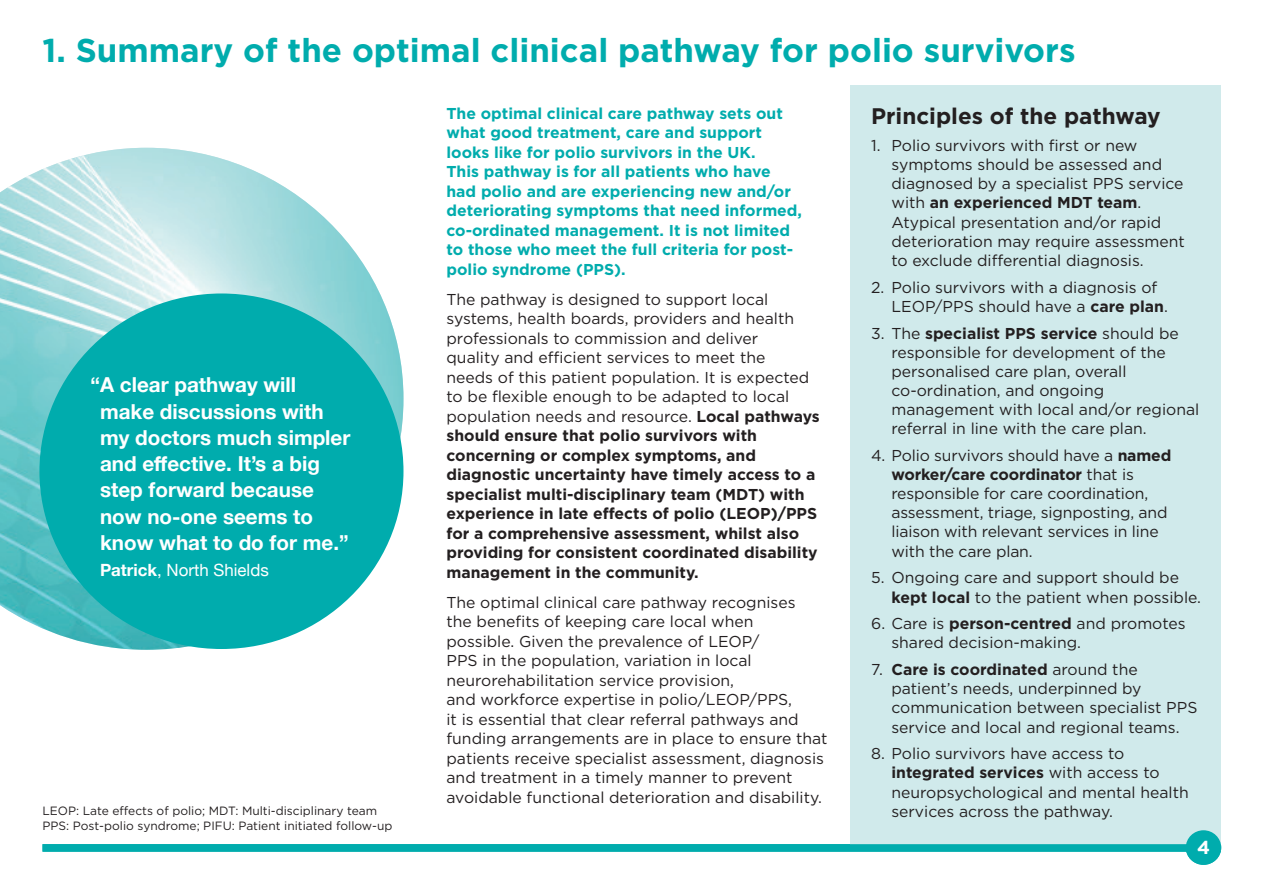
<style>
.page{position:relative;width:1263px;height:893px;background:#fff}
.page>*{position:absolute;margin:0;border:0;box-sizing:border-box;transform-origin:0 0}
.t1{font:700 33px "Gotham";color:#00acad}
.t2{font:700 22.5px "Gotham";color:#231f20}
.t3{font:700 20.7px/26.2px "Helvetica Neue";color:#fff}
.t4{font:700 18.75px "Gotham";color:#fff}
.t5{font:16.8px "Helvetica Neue";color:#fff}
.t6{font:15.75px/19.2px "Gotham";color:#231f20}
.t7{font:700 15.75px/19.5px "Gotham";color:#231f20}
.t8{font:700 15.75px/19.5px "Gotham";color:#00acad}
.t9{font:12px "Gotham";color:#231f20}
.s1{font-weight:700}
.s2{font-weight:400}
</style>
<div class="page">
<div style="left:850px;top:85px;width:371px;height:765px;background:#d0eaeb"></div>
<div style="left:1186px;top:830px;width:35px;height:35px;background:#00acad;border-radius:50%"></div>
<div style="left:43px;top:844px;width:1177px;height:8px;background:#00acad"></div>
<img style="left:0;top:148px;width:403px;height:502px">
<div style="left:39px;top:293px;width:364px;height:356px;background:#00acad;border-radius:50%"></div>
<p class="t1" style="left:43px;top:28px;width:1034px">1. Summary of the optimal clinical pathway for polio survivors</p>
<p class="t3" style="left:100px;top:372px;width:252px;text-indent:-10px">“A clear pathway will make discussions with my doctors much simpler and effective. It’s a big step forward because now no-one seems to know what to do for me.”</p>
<p class="t5" style="left:100px;top:558px;width:170px"><span class="s1">Patrick</span>, North Shields</p>
<p class="t9" style="left:43px;top:803px;width:336px">LEOP: Late effects of polio; MDT: Multi-disciplinary team</p>
<p class="t9" style="left:43px;top:818px;width:351px">PPS: Post-polio syndrome; PIFU: Patient initiated follow-up</p>
<p class="t8" style="left:446px;top:103px;width:357px">The optimal clinical care pathway sets out what good treatment, care and support looks like for polio survivors in the UK.<br>This pathway is for all patients who have had polio and are experiencing new and/or deteriorating symptoms that need informed, co-ordinated management. It is not limited to those who meet the full criteria for post&shy;polio syndrome (PPS).</p>
<p class="t7" style="left:446px;top:289px;width:375px"><span class="s2">The pathway is designed to support local systems, health boards, providers and health professionals to commission and deliver<br>quality and efficient services to meet the<br>needs of this patient population. It is expected to be flexible enough to be adapted to local population needs and resource.</span> Local pathways should ensure that polio survivors with concerning or complex symptoms, and diagnostic uncertainty have timely access to a specialist multi-disciplinary team (MDT) with experience in late effects of polio (LEOP)/PPS for a comprehensive assessment, whilst also providing for consistent coordinated disability management in the community.</p>
<p class="t6" style="left:446px;top:592px;width:383px">The optimal clinical care pathway recognises<br>the benefits of keeping care local when<br>possible. Given the prevalence of LEOP/<br>PPS in the population, variation in local neurorehabilitation service provision,<br>and workforce expertise in polio/LEOP/PPS,<br>it is essential that clear referral pathways and funding arrangements are in place to ensure that patients receive specialist assessment, diagnosis and treatment in a timely manner to prevent avoidable functional deterioration and disability.</p>
<p class="t2" style="left:871px;top:101px;width:291px">Principles of the pathway</p>
<p class="t6" style="left:891px;top:136px;width:295px;text-indent:-20px">1. Polio survivors with first or new symptoms should be assessed and diagnosed by a specialist PPS service with <span class="s1">an experienced MDT team</span>.<br>Atypical presentation and/or rapid deterioration may require assessment to exclude differential diagnosis.</p>
<p class="t6" style="left:891px;top:277px;width:278px;text-indent:-20px">2. Polio survivors with a diagnosis of<br>LEOP/PPS should have a <span class="s1">care plan</span>.</p>
<p class="t6" style="left:891px;top:323px;width:309px;text-indent:-20px">3. The <span class="s1">specialist PPS service</span> should be responsible for development of the personalised care plan, overall co-ordination, and ongoing management with local and/or regional referral in line with the care plan.</p>
<p class="t6" style="left:891px;top:445px;width:281px;text-indent:-20px">4. Polio survivors should have a <span class="s1">named worker/care coordinator</span> that is responsible for care coordination, assessment, triage, signposting, and liaison with relevant services in line with the care plan.</p>
<p class="t6" style="left:891px;top:568px;width:311px;text-indent:-20px">5. Ongoing care and support should be <span class="s1">kept local</span> to the patient when possible.</p>
<p class="t6" style="left:891px;top:614px;width:296px;text-indent:-20px">6. Care is <span class="s1">person-centred</span> and promotes shared decision-making.</p>
<p class="t6" style="left:891px;top:660px;width:307px;text-indent:-20px">7. <span class="s1">Care is coordinated</span> around the patient’s needs, underpinned by communication between specialist PPS service and local and regional teams.</p>
<p class="t6" style="left:891px;top:744px;width:299px;text-indent:-20px">8. Polio survivors have access to <span class="s1">integrated services</span> with access to neuropsychological and mental health services across the pathway.</p>
<p class="t4" style="left:1197px;top:834px;width:14px">4</p>
</div>
